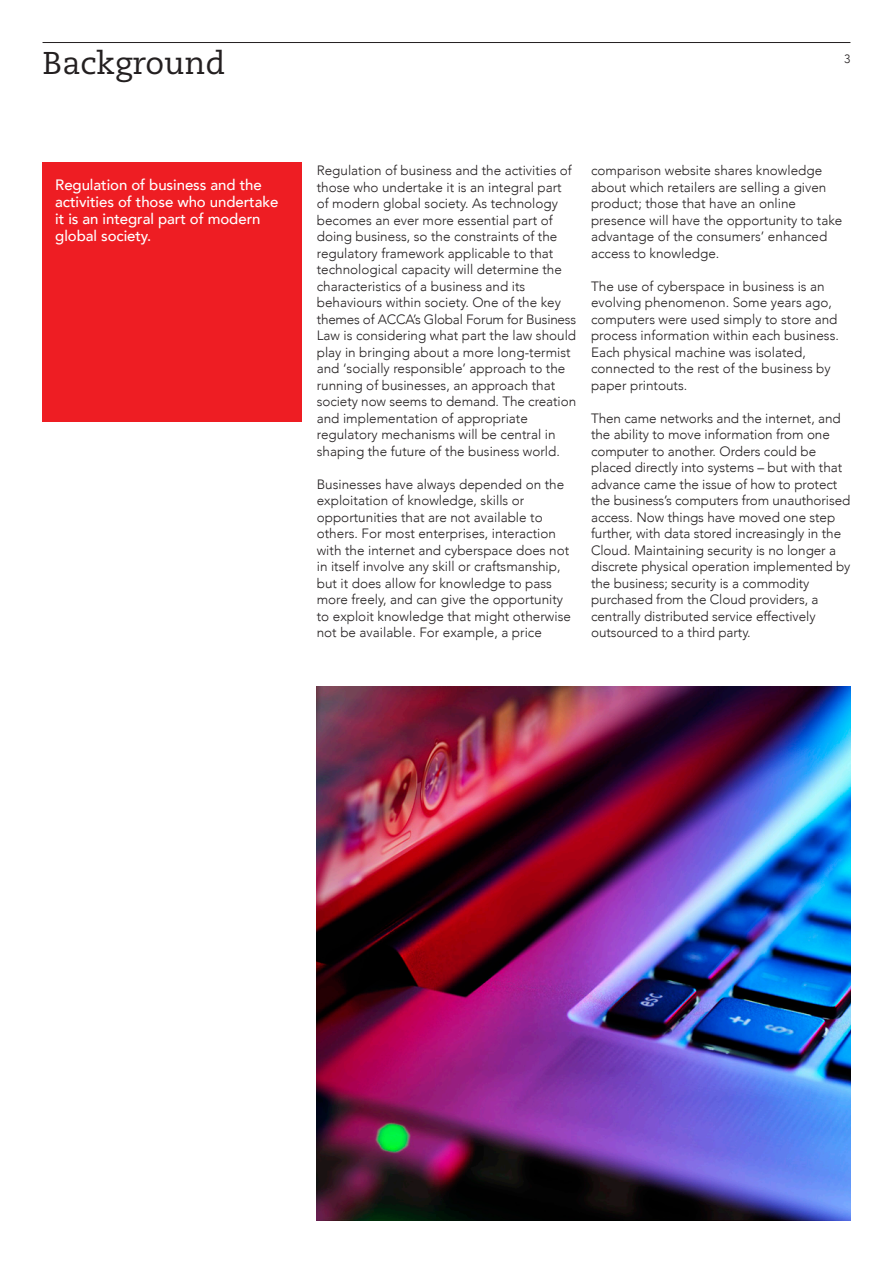
<style>
.page{position:relative;width:893px;height:1263px;background:#fff}
.page>*{position:absolute;margin:0;border:0;box-sizing:border-box;transform-origin:0 0}
.Chapter_header{font:31.5px "Caecilia";color:#231f20}
.Intro_BOX_text{font:500 15px/17.2px "Avenir";letter-spacing:-.005em;color:#fff}
.Body_text{font:300 13.5px/16.5px "Avenir";color:#231f20}
.Folio{font:300 12px "Avenir";color:#231f20}
</style>
<div class="page">
<hr style="left:43px;top:42px;width:807px;height:1px;background:#231f20">
<div style="left:43px;top:162px;width:259px;height:259px;background:#ee1d23"></div>
<img style="left:317px;top:687px;width:533px;height:533px">
<p class="Chapter_header" style="left:43px;top:45px;width:184px">Background</p>
<p class="Intro_BOX_text" style="left:55px;top:175px;width:225px">Regulation of business and the activities of those who undertake it is an integral part of modern global society.</p>
<p class="Folio" style="left:844px;top:52px;width:8px">3</p>
<p class="Body_text" style="left:317px;top:162px;width:261px">Regulation of business and the activities of those who undertake it is an integral part of modern global society. As technology becomes an ever more essential part of doing business, so the constraints of the regulatory framework applicable to that technological capacity will determine the characteristics of a business and its behaviours within society. One of the key themes of ACCA’s Global Forum for Business Law is considering what part the law should play in bringing about a more long-termist and ‘socially responsible’ approach to the running of businesses, an approach that society now seems to demand. The creation and implementation of appropriate regulatory mechanisms will be central in shaping the future of the business world.</p>
<p class="Body_text" style="left:317px;top:476px;width:256px">Businesses have always depended on the exploitation of knowledge, skills or opportunities that are not available to others. For most enterprises, interaction with the internet and cyberspace does not in itself involve any skill or craftsmanship, but it does allow for knowledge to pass more freely, and can give the opportunity to exploit knowledge that might otherwise not be available. For example, a price</p>
<p class="Body_text" style="left:591px;top:162px;width:253px">comparison website shares knowledge about which retailers are selling a given product; those that have an online presence will have the opportunity to take advantage of the consumers’ enhanced access to knowledge.</p>
<p class="Body_text" style="left:591px;top:278px;width:249px">The use of cyberspace in business is an evolving phenomenon. Some years ago, computers were used simply to store and process information within each business.<br>Each physical machine was isolated, connected to the rest of the business by paper printouts.</p>
<p class="Body_text" style="left:591px;top:410px;width:261px">Then came networks and the internet, and the ability to move information from one computer to another. Orders could be placed directly into systems – but with that advance came the issue of how to protect the business’s computers from unauthorised access. Now things have moved one step further, with data stored increasingly in the Cloud. Maintaining security is no longer a discrete physical operation implemented by the business; security is a commodity purchased from the Cloud providers, a centrally distributed service effectively outsourced to a third party.</p>
</div>
